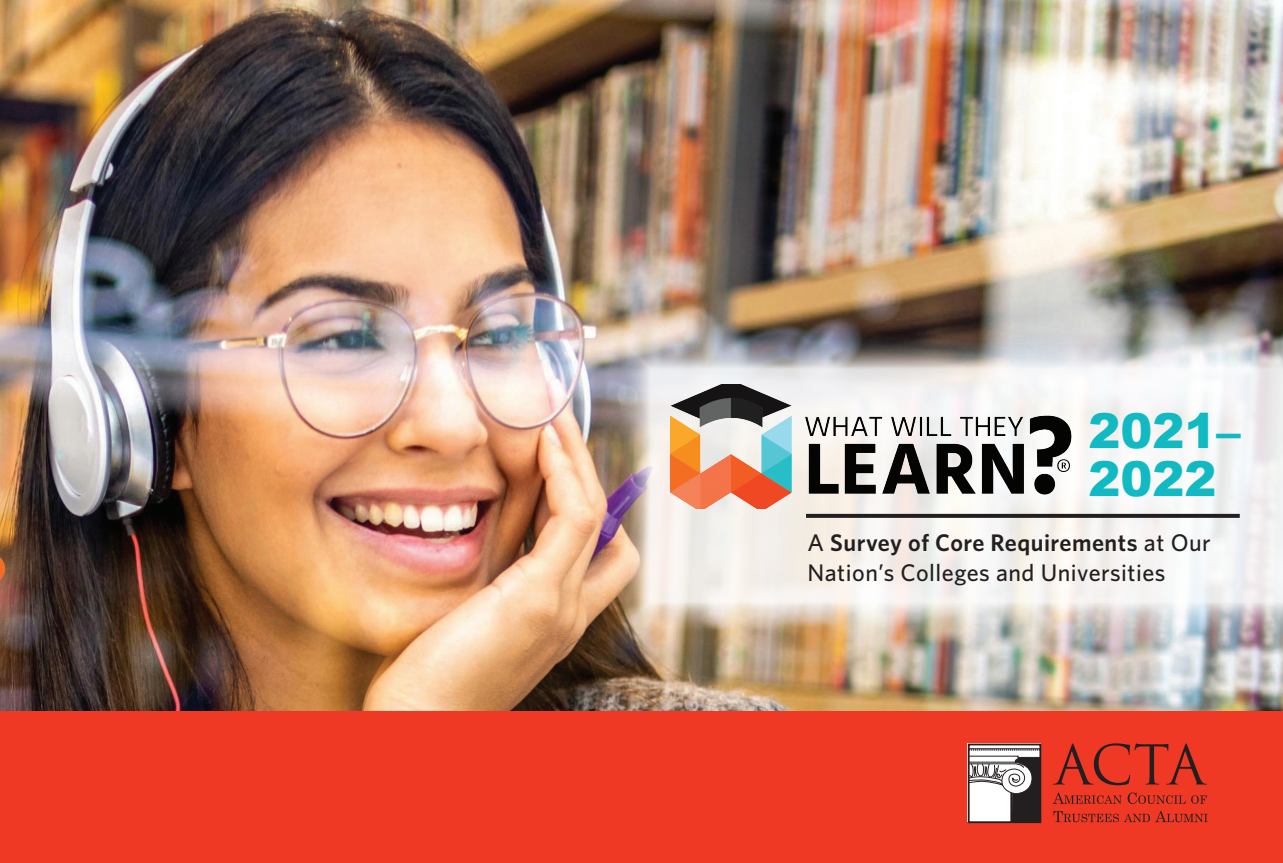
<style>
.page{position:relative;width:1283px;height:863px;background:#fff}
.page>*{position:absolute;margin:0;border:0;box-sizing:border-box;transform-origin:0 0}
.t1{font:900 48px "Arial";color:#11bac2}
.t2{font:500 24px "Whitney";letter-spacing:.02em;color:#231f20}
.t3{font:600 24px "Whitney";letter-spacing:.02em;color:#231f20}
.s1{font-weight:500}
</style>
<div class="page">
<img style="left:0;top:0;width:1282px;height:711px">
<div style="left:0;top:711px;width:1282px;height:151px;background:#ef3925"></div>
<svg style="left:0;top:553px;width:5px;height:31px"></svg>
<div style="left:967px;top:743px;width:73px;height:79px;background:#fff"></div>
<img style="left:614px;top:332px;width:668px;height:306px">
<svg style="left:1053px;top:743px;width:153px;height:42px"></svg>
<hr style="left:968px;top:748px;width:72px;height:1px;background:#231f20">
<svg style="left:970px;top:749px;width:68px;height:71px"></svg>
<div style="left:967px;top:743px;width:74px;height:80px;border:2px solid #231f20"></div>
<svg style="left:1054px;top:792px;width:67px;height:11px"></svg>
<svg style="left:1127px;top:792px;width:79px;height:11px"></svg>
<svg style="left:1053px;top:810px;width:154px;height:12px"></svg>
<img style="left:670px;top:384px;width:403px;height:124px">
<svg style="left:806px;top:513px;width:433px;height:4px;background:#504c4c"></svg>
<p class="t1" style="left:1088px;top:395px;width:154px">2021–</p>
<p class="t1" style="left:1088px;top:443px;width:130px">2022</p>
<p class="t3" style="left:807px;top:528px;width:405px"><span class="s1">A</span> Survey of Core Requirements <span class="s1">at Our</span></p>
<p class="t2" style="left:807px;top:558px;width:359px">Nation’s Colleges and Universities</p>
</div>
